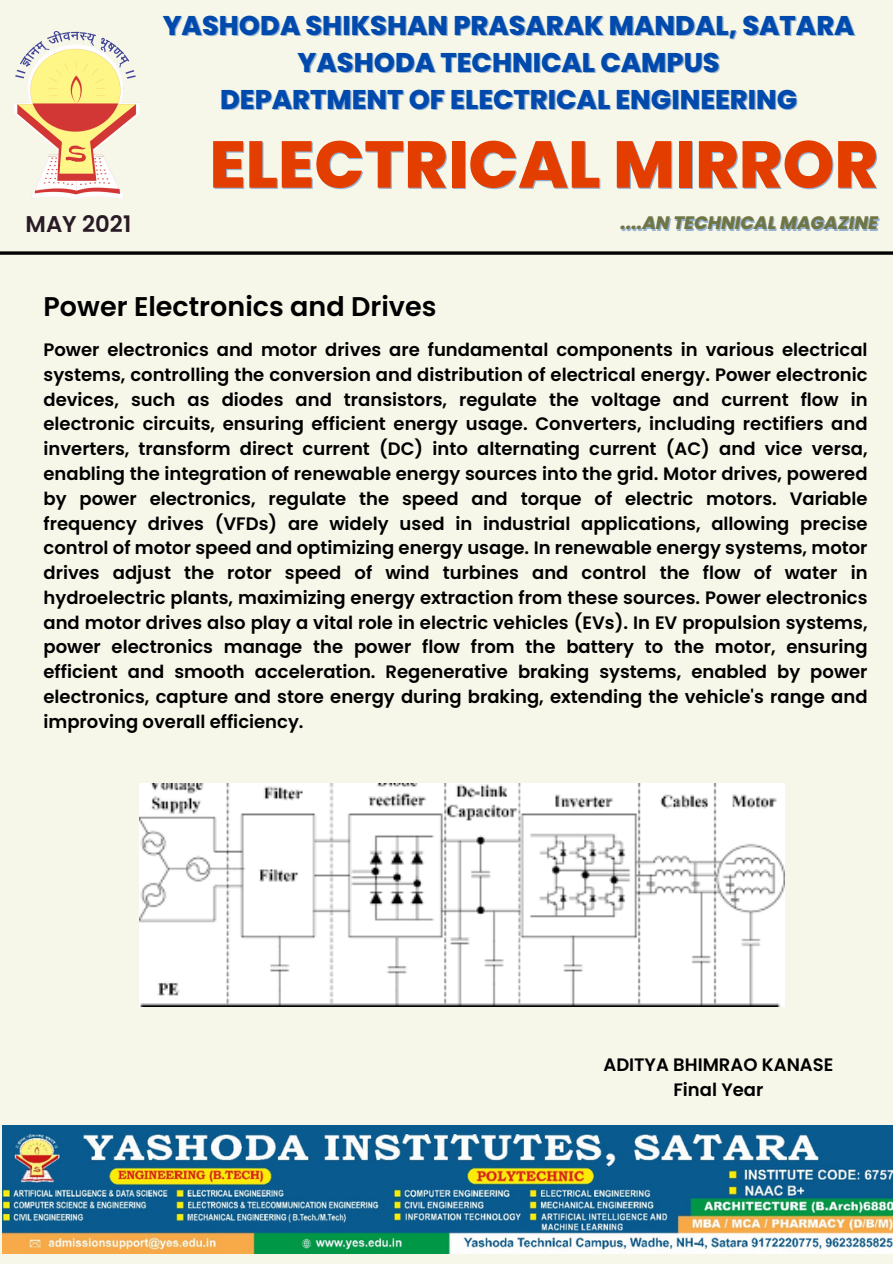
<style>
.page{position:relative;width:893px;height:1264px;background:#fff}
.page>*{position:absolute;margin:0;border:0;box-sizing:border-box;transform-origin:0 0}
.t1{font:800 66px "Poppins";color:#e43d00}
.t2{font:800 27px/37.2px "Poppins";color:#004aad;text-align:center}
.t3{font:600 27px "Poppins";color:#000}
.t4{font:600 22.8px "Poppins";color:#291b25}
.t5{font:600 18px/24.8px "Poppins";color:#000;text-align:justify}
.t6{font:italic 800 18px "Poppins";color:#6f7544}
.s1{color:rgb(0 74 173/.4)}
</style>
<div class="page">
<div style="left:0;top:0;width:892px;height:1263px;background:#f6f6e9"></div>
<svg style="left:0;top:251px;width:892px;height:4px;background:#252523"></svg>
<img style="left:14px;top:32px;width:125px;height:167px">
<img style="left:3px;top:1125px;width:889px;height:128px">
<img style="left:139px;top:783px;width:645px;height:223px">
<h2 class="t2" style="left:163px;top:7px;width:693px">YASHODA SHIKSHAN PRASARAK MANDAL, SATARA<br>YASHODA TECHNICAL CAMPUS<br>DEPARTMENT OF ELECTRICAL ENGINEERING</h2>
<h1 class="t1" style="left:209px;top:118px;width:670px">ELECTRICAL MIRROR</h1>
<p class="t4" style="left:26px;top:208px;width:107px">MAY 2021</p>
<p class="t6" style="left:621px;top:210px;width:258px"><span class="s1">....</span>AN TECHNICAL MAGAZINE</p>
<p class="t3" style="left:44px;top:287px;width:394px">Power Electronics and Drives</p>
<h2 class="t5" style="left:44px;top:337px;width:825px">Power electronics and motor drives are fundamental components in various electrical systems, controlling the conversion and distribution of electrical energy. Power electronic devices, such as diodes and transistors, regulate the voltage and current flow in electronic circuits, ensuring efficient energy usage. Converters, including rectifiers and inverters, transform direct current (DC) into alternating current (AC) and vice versa, enabling the integration of renewable energy sources into the grid. Motor drives, powered by power electronics, regulate the speed and torque of electric motors. Variable frequency drives (VFDs) are widely used in industrial applications, allowing precise control of motor speed and optimizing energy usage. In renewable energy systems, motor drives adjust the rotor speed of wind turbines and control the flow of water in hydroelectric plants, maximizing energy extraction from these sources. Power electronics and motor drives also play a vital role in electric vehicles (EVs). In EV propulsion systems, power electronics manage the power flow from the battery to the motor, ensuring efficient and smooth acceleration. Regenerative braking systems, enabled by power electronics, capture and store energy during braking, extending the vehicle's range and improving overall efficiency.</h2>
<p class="t5" style="left:603px;top:1052px;width:231px">ADITYA BHIMRAO KANASE</p>
<p class="t5" style="left:673px;top:1077px;width:91px">Final Year</p>
</div>
